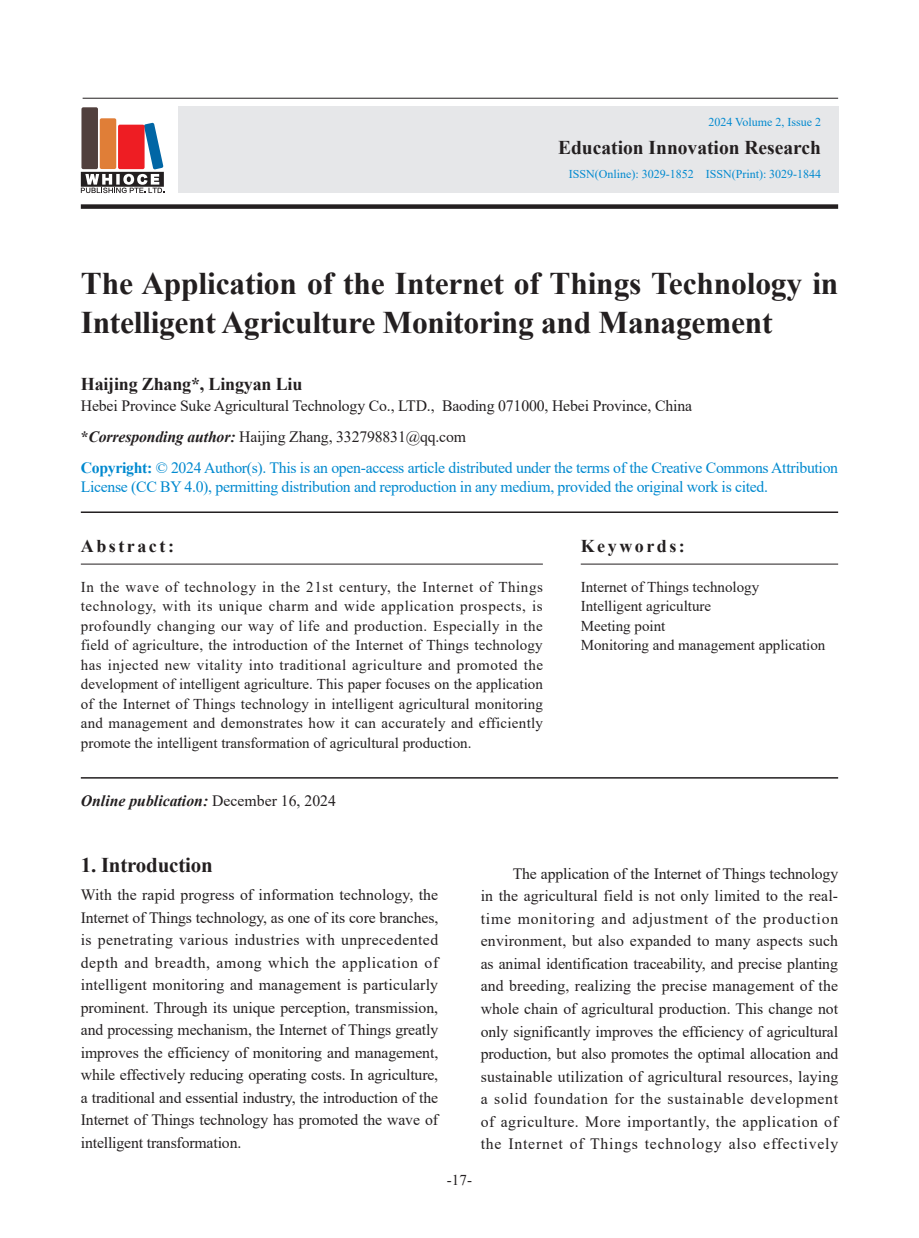
<style>
.page{position:relative;width:919px;height:1238px;background:#fff}
.page>*{position:absolute;margin:0;border:0;box-sizing:border-box;transform-origin:0 0}
.t1{font:700 31.5px/39px "Times New Roman";letter-spacing:-.01em;color:#231f20}
.t2{font:700 21px "Times New Roman";letter-spacing:-.01em;color:#231f20}
.t3{font:700 19.5px "Times New Roman";color:#231f20}
.t4{font:700 18px "Times New Roman";letter-spacing:-.01em;color:#231f20}
.t5{font:700 18px "Times New Roman";letter-spacing:.14em;color:#231f20}
.t6{font:15.75px/22.5px "Times New Roman";letter-spacing:-.01em;color:#231f20;text-align:justify}
.t7{font:15.75px "Times New Roman";letter-spacing:-.02em;color:#0089cf}
.t8{font:italic 700 15.75px "Times New Roman";color:#231f20}
.t9{font:15px/19.5px "Times New Roman";color:#231f20;text-align:justify}
.t10{font:12px "Times New Roman";color:#0089cf}
.s1{font-weight:700}
.s2{font-weight:700;font-style:italic}
.s3{font-weight:700;color:#0089cf}
.s4{color:#0089cf}
.s5{font-weight:400;font-style:normal}
</style>
<div class="page">
<div style="left:178px;top:106px;width:660px;height:87px;background:#e6e7e9"></div>
<div style="left:81px;top:204px;width:757px;height:5px;background:#231f20"></div>
<hr style="left:83px;top:98px;width:755px;height:1px;background:#231f20">
<div style="left:81px;top:107px;width:17px;height:62px;background:#51403d;border-radius:2px"></div>
<div style="left:100px;top:118px;width:16px;height:51px;background:#e07e37;border-radius:2px"></div>
<svg style="left:81px;top:123px;width:83px;height:70px"></svg>
<hr style="left:81px;top:511px;width:757px;height:2px;background:#231f20">
<hr style="left:81px;top:777px;width:757px;height:1px;background:#231f20">
<hr style="left:81px;top:564px;width:462px;height:1px;background:#231f20">
<hr style="left:580px;top:564px;width:258px;height:1px;background:#231f20">
<p class="t10" style="left:708px;top:113px;width:114px">2024 Volume 2, Issue 2</p>
<p class="t3" style="left:558px;top:133px;width:264px">Education Innovation Research</p>
<p class="t10" style="left:568px;top:165px;width:254px">ISSN(Online): 3029-1852 ISSN(Print): 3029-1844</p>
<h1 class="t1" style="left:81px;top:262px;width:759px">The Application of the Internet of Things Technology in<br>Intelligent Agriculture Monitoring and Management</h1>
<p class="t4" style="left:81px;top:371px;width:223px">Haijing Zhang*, Lingyan Liu</p>
<p class="t6" style="left:81px;top:389px;width:758px;line-height:31px;text-align:left">Hebei Province Suke Agricultural Technology Co., LTD., Baoding 071000, Hebei Province, China<br><span class="s1">*</span><span class="s2">Corresponding author:</span> Haijing Zhang, 332798831@qq.com<br><span class="s3">Copyright:</span> <span class="s4">© 2024 Author(s). This is an open-access article distributed under the terms of the Creative Commons Attribution</span></p>
<p class="t7" style="left:81px;top:475px;width:688px">License (CC BY 4.0), permitting distribution and reproduction in any medium, provided the original work is cited.</p>
<p class="t5" style="left:81px;top:533px;width:95px">Abstract:</p>
<p class="t9" style="left:81px;top:576px;width:463px">In the wave of technology in the 21st century, the Internet of Things technology, with its unique charm and wide application prospects, is profoundly changing our way of life and production. Especially in the field of agriculture, the introduction of the Internet of Things technology has injected new vitality into traditional agriculture and promoted the development of intelligent agriculture. This paper focuses on the application of the Internet of Things technology in intelligent agricultural monitoring and management and demonstrates how it can accurately and efficiently promote the intelligent transformation of agricultural production.</p>
<p class="t8" style="left:81px;top:789px;width:257px">Online publication: <span class="s5">December 16, 2024</span></p>
<p class="t5" style="left:580px;top:533px;width:106px">Keywords:</p>
<p class="t9" style="left:580px;top:576px;width:246px;text-align:left">Internet of Things technology<br>Intelligent agriculture<br>Meeting point<br>Monitoring and management application</p>
<h2 class="t2" style="left:81px;top:849px;width:133px">1. Introduction</h2>
<p class="t6" style="left:81px;top:883px;width:359px">With the rapid progress of information technology, the Internet of Things technology, as one of its core branches, is penetrating various industries with unprecedented depth and breadth, among which the application of intelligent monitoring and management is particularly prominent. Through its unique perception, transmission, and processing mechanism, the Internet of Things greatly improves the efficiency of monitoring and management, while effectively reducing operating costs. In agriculture, a traditional and essential industry, the introduction of the Internet of Things technology has promoted the wave of intelligent transformation.</p>
<p class="t9" style="left:447px;top:1169px;width:26px">-17-</p>
<p class="t6" style="left:480px;top:861px;width:359px;text-indent:32px">The application of the Internet of Things technology in the agricultural field is not only limited to the real&shy;time monitoring and adjustment of the production environment, but also expanded to many aspects such as animal identification traceability, and precise planting and breeding, realizing the precise management of the whole chain of agricultural production. This change not only significantly improves the efficiency of agricultural production, but also promotes the optimal allocation and sustainable utilization of agricultural resources, laying a solid foundation for the sustainable development of agriculture. More importantly, the application of the Internet of Things technology also effectively</p>
</div>
